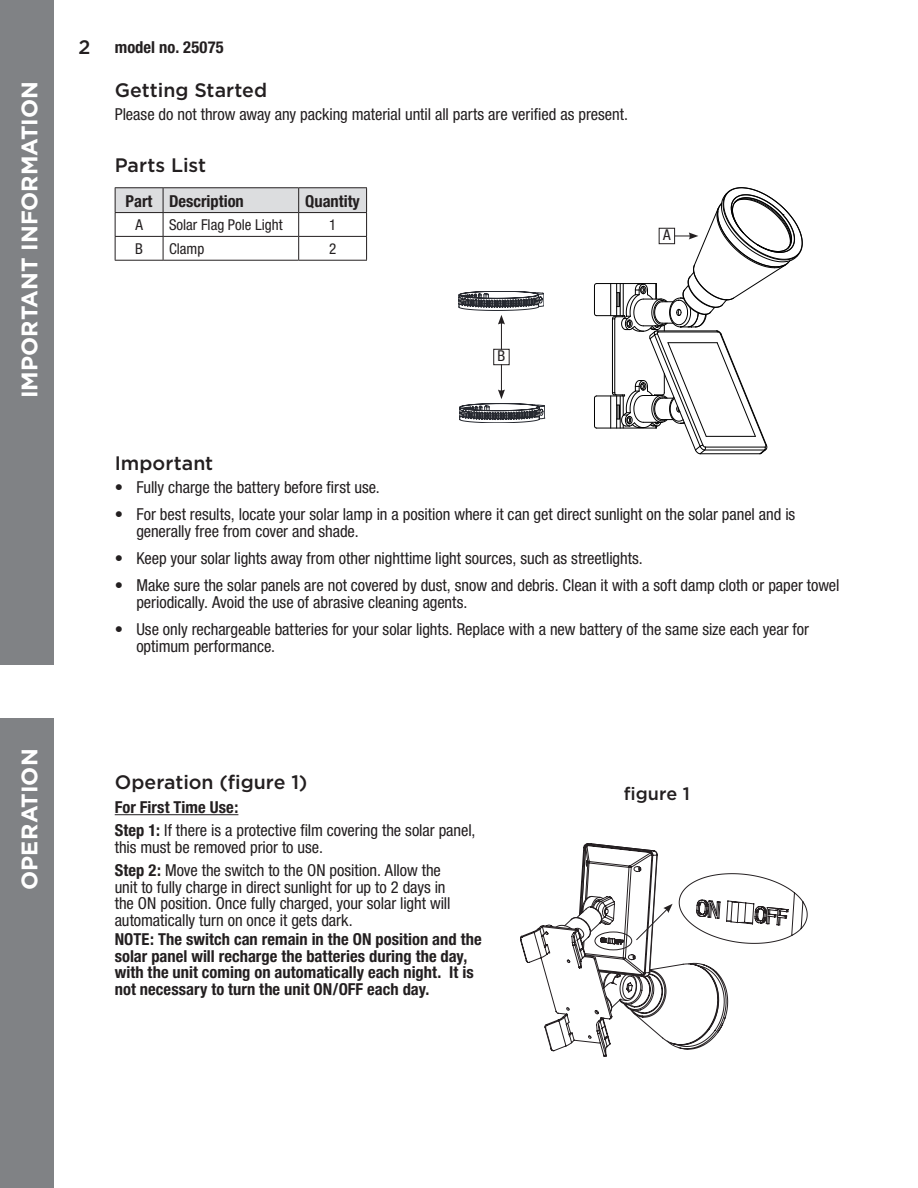
<style>
.page{position:relative;width:918px;height:1188px;background:#fff}
.page>*{position:absolute;margin:0;border:0;box-sizing:border-box;transform-origin:0 0}
.sidebar_heading_reve{font:700 22.5px "Gotham";letter-spacing:.005em;color:#fff}
.subhead{font:500 19.5px "Gotham";color:#231f20}
.step{font:500 18px "Gotham";color:#231f20}
.body_bullets{font:condensed 16.5px/16.5px "Helvetica Neue";letter-spacing:-.005em;color:#231f20}
.subhead-2{font:condensed 16.5px/16.5px "Helvetica Neue";letter-spacing:-.005em;color:#231f20}
.subhead-3{font:700 condensed 16.5px/16.5px "Helvetica Neue";color:#231f20}
.body{font:condensed 16.5px "Helvetica Neue";letter-spacing:-.005em;color:#231f20}
.THD_-_Table__Header{font:700 condensed 16.5px "Helvetica Neue";color:#231f20}
.body-2{font:700 condensed 16.5px "Helvetica Neue";letter-spacing:.005em;color:#231f20}
.THD_-_Table__Body{font:condensed 15px "Helvetica Neue";color:#231f20}
.THD_-_Table__Body_Ce{font:condensed 15px "Helvetica Neue";color:#231f20}
.body-3{font:condensed 15px "Helvetica Neue";color:#231f20}
.s1{font-weight:700}
</style>
<div class="page">
<div style="left:0;top:0;width:54px;height:665px;background:#808285"></div>
<hr style="left:115px;top:814px;width:123px;height:1px;background:#231f20">
<hr style="left:115px;top:187px;width:48px;height:1px;background:#231f20">
<hr style="left:163px;top:187px;width:136px;height:1px;background:#231f20">
<hr style="left:299px;top:187px;width:68px;height:1px;background:#231f20">
<svg style="left:115px;top:188px;width:252px;height:72px"></svg>
<hr style="left:115px;top:260px;width:48px;height:1px;background:#231f20">
<hr style="left:163px;top:260px;width:136px;height:1px;background:#231f20">
<hr style="left:299px;top:260px;width:68px;height:1px;background:#231f20">
<div style="left:493px;top:349px;width:17px;height:16px;border:1px solid #231f20"></div>
<svg style="left:594px;top:187px;width:209px;height:268px"></svg>
<div style="left:0;top:718px;width:54px;height:470px;background:#808285"></div>
<svg style="left:787px;top:887px;width:20px;height:52px"></svg>
<svg style="left:520px;top:843px;width:267px;height:214px"></svg>
<svg style="left:459px;top:291px;width:85px;height:59px"></svg>
<svg style="left:460px;top:364px;width:85px;height:59px"></svg>
<p class="sidebar_heading_reve" style="left:15px;top:398px;width:319px;rotate:-90deg">IMPORTANT INFORMATION</p>
<p class="sidebar_heading_reve" style="left:15px;top:890px;width:143px;rotate:-90deg">OPERATION</p>
<p class="subhead" style="left:78px;top:35px;width:13px">2</p>
<p class="body-2" style="left:115px;top:37px;width:110px">model no. 25075</p>
<p class="subhead" style="left:115px;top:77px;width:154px">Getting Started</p>
<p class="body" style="left:115px;top:104px;width:515px">Please do not throw away any packing material until all parts are verified as present.</p>
<p class="subhead" style="left:115px;top:153px;width:93px">Parts List</p>
<p class="THD_-_Table__Header" style="left:126px;top:191px;width:28px">Part</p>
<p class="THD_-_Table__Header" style="left:169px;top:191px;width:76px">Description</p>
<p class="THD_-_Table__Header" style="left:305px;top:191px;width:56px">Quantity</p>
<p class="THD_-_Table__Body_Ce" style="left:135px;top:216px;width:9px">A</p>
<p class="THD_-_Table__Body" style="left:169px;top:216px;width:115px">Solar Flag Pole Light</p>
<p class="THD_-_Table__Body_Ce" style="left:329px;top:216px;width:9px">1</p>
<p class="THD_-_Table__Body_Ce" style="left:135px;top:240px;width:9px">B</p>
<p class="THD_-_Table__Body" style="left:169px;top:240px;width:37px">Clamp</p>
<p class="THD_-_Table__Body_Ce" style="left:329px;top:240px;width:9px">2</p>
<p class="body-3" style="left:663px;top:226px;width:9px">A</p>
<p class="body-3" style="left:498px;top:347px;width:9px">B</p>
<p class="subhead" style="left:115px;top:450px;width:100px">Important</p>
<p class="body_bullets" style="left:115px;top:479px;width:267px">• Fully charge the battery before first use.</p>
<p class="body_bullets" style="left:136px;top:506px;width:660px;text-indent:-22px">• For best results, locate your solar lamp in a position where it can get direct sunlight on the solar panel and is generally free from cover and shade.</p>
<p class="body_bullets" style="left:115px;top:550px;width:530px">• Keep your solar lights away from other nighttime light sources, such as streetlights.</p>
<p class="body_bullets" style="left:136px;top:577px;width:705px;text-indent:-22px">• Make sure the solar panels are not covered by dust, snow and debris. Clean it with a soft damp cloth or paper towel periodically. Avoid the use of abrasive cleaning agents.</p>
<p class="body_bullets" style="left:136px;top:621px;width:674px;text-indent:-22px">• Use only rechargeable batteries for your solar lights. Replace with a new battery of the same size each year for optimum performance.</p>
<p class="subhead" style="left:115px;top:769px;width:194px">Operation (figure 1)</p>
<p class="subhead-3" style="left:115px;top:799px;width:125px">For First Time Use:</p>
<p class="subhead-2" style="left:115px;top:822px;width:362px"><span class="s1">Step 1:</span> If there is a protective film covering the solar panel, this must be removed prior to use.</p>
<p class="subhead-2" style="left:115px;top:862px;width:337px"><span class="s1">Step 2:</span> Move the switch to the ON position. Allow the unit to fully charge in direct sunlight for up to 2 days in the ON position. Once fully charged, your solar light will automatically turn on once it gets dark.</p>
<p class="subhead-3" style="left:115px;top:931px;width:368px">NOTE: The switch can remain in the ON position and the solar panel will recharge the batteries during the day, with the unit coming on automatically each night. It is not necessary to turn the unit ON/OFF each day.</p>
<p class="step" style="left:624px;top:782px;width:67px">figure 1</p>
</div>
